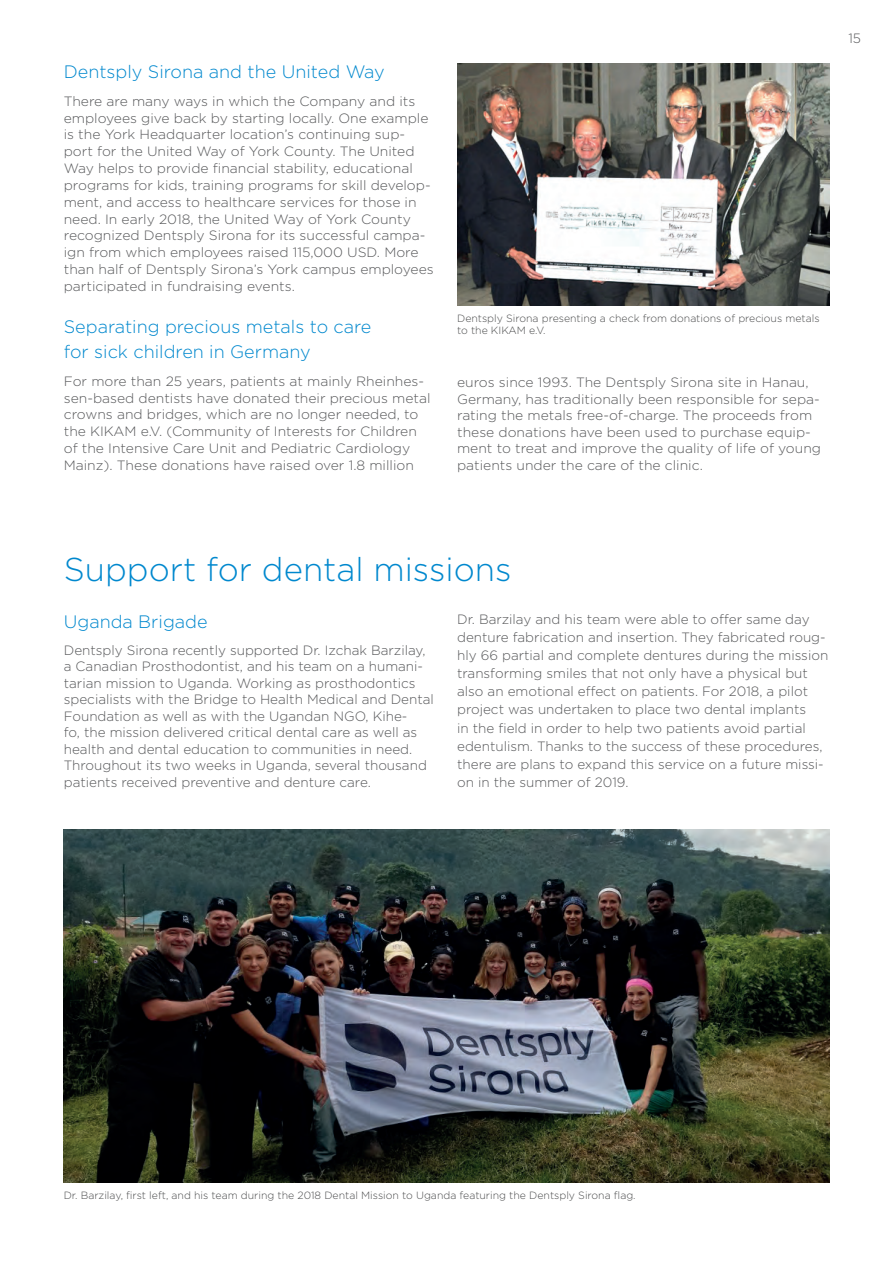
<style>
.page{position:relative;width:893px;height:1263px;background:#fff}
.page>*{position:absolute;margin:0;border:0;box-sizing:border-box;transform-origin:0 0}
.t1{font:300 33px "Gotham";color:#0088ce}
.t2{font:300 18px/25px "Gotham";color:#0088ce}
.t3{font:300 13.5px/16.8px "Gotham";color:#57585a}
.t4{font:300 10.5px/12px "Gotham";color:#4b4c4d}
</style>
<div class="page">
<img style="left:64px;top:829px;width:765px;height:353px">
<img style="left:457px;top:64px;width:372px;height:241px">
<h2 class="t2" style="left:64px;top:59px;width:322px">Dentsply Sirona and the United Way</h2>
<p class="t3" style="left:64px;top:92px;width:371px">There are many ways in which the Company and its employees give back by starting locally. One example is the York Headquarter location’s continuing sup&shy;port for the United Way of York County. The United Way helps to provide financial stability, educational programs for kids, training programs for skill develop&shy;ment, and access to healthcare services for those in need. In early 2018, the United Way of York County recognized Dentsply Sirona for its successful campa&shy;ign from which employees raised 115,000 USD. More than half of Dentsply Sirona’s York campus employees participated in fundraising events.</p>
<h2 class="t2" style="left:64px;top:314px;width:309px">Separating precious metals to care for sick children in Germany</h2>
<p class="t3" style="left:64px;top:372px;width:368px">For more than 25 years, patients at mainly Rheinhes&shy;sen-based dentists have donated their precious metal crowns and bridges, which are no longer needed, to the KIKAM e.V. (Community of Interests for Children of the Intensive Care Unit and Pediatric Cardiology Mainz). These donations have raised over 1.8 million</p>
<p class="t4" style="left:457px;top:312px;width:364px">Dentsply Sirona presenting a check from donations of precious metals to the KIKAM e.V.</p>
<p class="t3" style="left:457px;top:374px;width:365px">euros since 1993. The Dentsply Sirona site in Hanau, Germany, has traditionally been responsible for sepa&shy;rating the metals free-of-charge. The proceeds from these donations have been used to purchase equip&shy;ment to treat and improve the quality of life of young patients under the care of the clinic.</p>
<p class="t3" style="left:848px;top:29px;width:14px">15</p>
<h1 class="t1" style="left:64px;top:549px;width:449px">Support for dental missions</h1>
<h2 class="t2" style="left:64px;top:608px;width:145px">Uganda Brigade</h2>
<p class="t3" style="left:64px;top:641px;width:372px">Dentsply Sirona recently supported Dr. Izchak Barzilay, a Canadian Prosthodontist, and his team on a humani&shy;tarian mission to Uganda. Working as prosthodontics specialists with the Bridge to Health Medical and Dental Foundation as well as with the Ugandan NGO, Kihe-<br>fo, the mission delivered critical dental care as well as health and dental education to communities in need.<br>Throughout its two weeks in Uganda, several thousand patients received preventive and denture care.</p>
<p class="t3" style="left:457px;top:610px;width:373px;line-height:18.1px">Dr. Barzilay and his team were able to offer same day denture fabrication and insertion. They fabricated roug&shy;hly 66 partial and complete dentures during the mission transforming smiles that not only have a physical but also an emotional effect on patients. For 2018, a pilot project was undertaken to place two dental implants<br>in the field in order to help two patients avoid partial edentulism. Thanks to the success of these procedures, there are plans to expand this service on a future missi&shy;on in the summer of 2019.</p>
<p class="t4" style="left:64px;top:1189px;width:573px">Dr. Barzilay, first left, and his team during the 2018 Dental Mission to Uganda featuring the Dentsply Sirona flag.</p>
</div>
